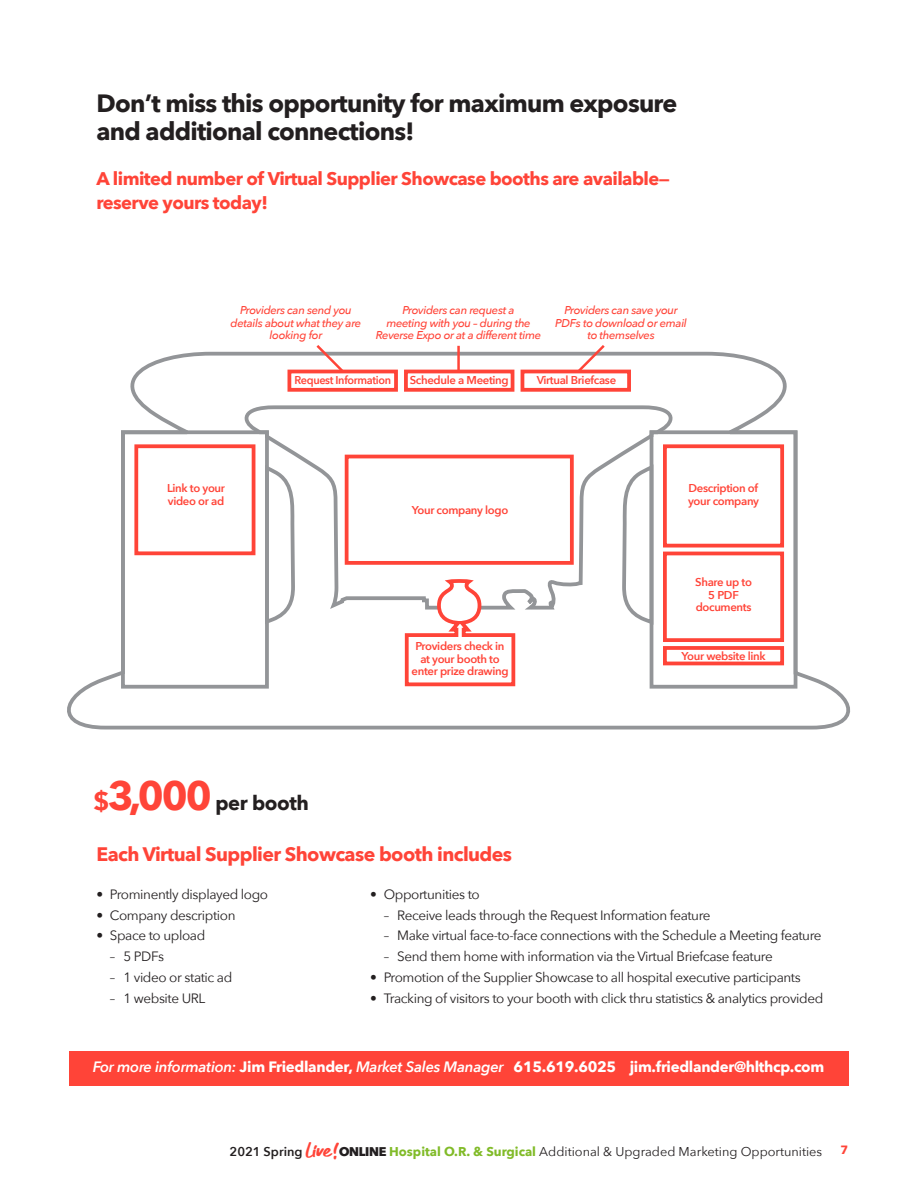
<style>
.page{position:relative;width:918px;height:1188px;background:#fff}
.page>*{position:absolute;margin:0;border:0;box-sizing:border-box;transform-origin:0 0}
.t1{font:700 24.9px "Avenir Next";letter-spacing:-.03em;color:#231f20}
.t2{font:700 20.1px "Avenir Next";letter-spacing:-.02em;color:#231f20}
.t3{font:700 19.5px "Avenir Next";letter-spacing:-.03em;color:#ff4438}
.t4{font:700 18.3px "Avenir Next";letter-spacing:-.03em;color:#ff4438}
.t5{font:700 15px "Avenir Next";letter-spacing:-.02em;color:#fff}
.t6{font:13.5px "Avenir Next";letter-spacing:-.03em;color:#231f20}
.t7{font:12.75px "Avenir Next";color:#231f20}
.t8{font:700 12px "Avenir Next";color:#ff4438}
.t9{font:italic 500 11.4px/12.6px "Avenir Next";letter-spacing:-.03em;color:#ff4438;text-align:center}
.t10{font:600 11.4px "Avenir Next";letter-spacing:-.03em;color:#ff4438}
.t11{font:600 11.4px "Avenir Next";letter-spacing:-.03em;color:#ff4438;scale:.96 1}
.s1{font-size:25.65px;color:#ff4438}
.s2{font-size:40.2px;color:#ff4438}
.s3{font-weight:600;font-style:italic}
.s4{font-weight:600}
.s5{font-family:"Guthen Bloots Personal Use";font-size:19.5px;color:#ff4438}
.s6{font-weight:700;font-size:15.75px}
.s7{font-weight:700;color:#81bb28}
</style>
<div class="page">
<div style="left:69px;top:1051px;width:779px;height:34px;background:#ff4438"></div>
<svg style="left:67px;top:351px;width:784px;height:379px"></svg>
<div style="left:404px;top:370px;width:110px;height:22px;border:4px solid #ff4438"></div>
<div style="left:288px;top:370px;width:110px;height:22px;border:4px solid #ff4438"></div>
<div style="left:521px;top:370px;width:110px;height:22px;border:4px solid #ff4438"></div>
<div style="left:345px;top:455px;width:229px;height:110px;border:4px solid #ff4438"></div>
<div style="left:121px;top:430px;width:148px;height:259px;border:4px solid #939598"></div>
<div style="left:134px;top:444px;width:121px;height:111px;border:4px solid #ff4438"></div>
<div style="left:650px;top:430px;width:147px;height:259px;border:4px solid #939598"></div>
<div style="left:663px;top:444px;width:121px;height:104px;border:4px solid #ff4438"></div>
<div style="left:663px;top:552px;width:121px;height:90px;border:4px solid #ff4438"></div>
<div style="left:663px;top:646px;width:121px;height:19px;border:4px solid #ff4438"></div>
<svg style="left:403px;top:576px;width:114px;height:112px"></svg>
<hr style="left:457px;top:346px;width:3px;height:25px;background:#ff4438">
<svg style="left:314px;top:345px;width:32px;height:29px"></svg>
<svg style="left:575px;top:345px;width:32px;height:29px"></svg>
<p class="t1" style="left:96px;top:82px;width:582px">Don’t miss this opportunity for maximum exposure</p>
<p class="t1" style="left:96px;top:110px;width:319px">and additional connections!</p>
<p class="t4" style="left:96px;top:163px;width:575px">A limited number of Virtual Supplier Showcase booths are available—</p>
<p class="t4" style="left:96px;top:186px;width:173px">reserve yours today!</p>
<p class="t9" style="left:231px;top:303px;width:132px">Providers can send you details about what they are looking for</p>
<p class="t11" style="left:294px;top:371px;width:102px">Request Information</p>
<p class="t9" style="left:402px;top:303px;width:114px">Providers can request a</p>
<p class="t9" style="left:376px;top:316px;width:167px">meeting with you – during the<br>Reverse Expo or at a different time</p>
<p class="t10" style="left:410px;top:371px;width:100px">Schedule a Meeting</p>
<p class="t9" style="left:564px;top:303px;width:115px">Providers can save your</p>
<p class="t9" style="left:555px;top:316px;width:133px">PDFs to download or email</p>
<p class="t9" style="left:587px;top:329px;width:69px">to themselves</p>
<p class="t10" style="left:537px;top:371px;width:81px">Virtual Briefcase</p>
<p class="t10" style="left:167px;top:478px;width:59px">Link to your</p>
<p class="t10" style="left:168px;top:491px;width:58px">video or ad</p>
<p class="t2" style="left:93px;top:785px;width:217px"><span class="s1">$</span><span class="s2">3,000</span> per booth</p>
<p class="t10" style="left:412px;top:500px;width:98px">Your company logo</p>
<p class="t10" style="left:416px;top:636px;width:90px">Providers check in</p>
<p class="t10" style="left:420px;top:649px;width:81px">at your booth to</p>
<p class="t10" style="left:412px;top:662px;width:98px">enter prize drawing</p>
<p class="t10" style="left:689px;top:478px;width:71px">Description of</p>
<p class="t10" style="left:688px;top:491px;width:73px">your company</p>
<p class="t10" style="left:695px;top:572px;width:58px">Share up to</p>
<p class="t10" style="left:708px;top:585px;width:32px">5 PDF</p>
<p class="t10" style="left:696px;top:598px;width:57px">documents</p>
<p class="t10" style="left:682px;top:646px;width:86px">Your website link</p>
<p class="t3" style="left:96px;top:838px;width:417px">Each Virtual Supplier Showcase booth includes</p>
<p class="t6" style="left:370px;top:883px;width:111px">• Opportunities to</p>
<p class="t6" style="left:384px;top:903px;width:328px">– Receive leads through the Request Information feature</p>
<p class="t6" style="left:384px;top:924px;width:439px">– Make virtual face-to-face connections with the Schedule a Meeting feature</p>
<p class="t6" style="left:384px;top:945px;width:391px">– Send them home with information via the Virtual Briefcase feature</p>
<p class="t6" style="left:370px;top:966px;width:432px">• Promotion of the Supplier Showcase to all hospital executive participants</p>
<p class="t6" style="left:370px;top:987px;width:455px">• Tracking of visitors to your booth with click thru statistics &amp; analytics provided</p>
<p class="t6" style="left:96px;top:883px;width:173px">• Prominently displayed logo</p>
<p class="t6" style="left:96px;top:903px;width:141px">• Company description</p>
<p class="t6" style="left:96px;top:924px;width:110px">• Space to upload</p>
<p class="t6" style="left:110px;top:945px;width:56px">– 5 PDFs</p>
<p class="t6" style="left:110px;top:966px;width:124px">– 1 video or static ad</p>
<p class="t6" style="left:110px;top:987px;width:97px">– 1 website URL</p>
<p class="t5" style="left:93px;top:1054px;width:733px"><span class="s3">For more information:</span> Jim Friedlander, <span class="s3">Market Sales Manager</span> 615.619.6025 jim.friedlander@hlthcp.com</p>
<p class="t7" style="left:230px;top:1141px;width:594px"><span class="s4">2021 Spring</span> <span class="s5">live!</span><span class="s6">online</span> <span class="s7">Hospital O.R. &amp; Surgical</span> Additional &amp; Upgraded Marketing Opportunities</p>
<p class="t8" style="left:840px;top:1139px;width:9px">7</p>
</div>
